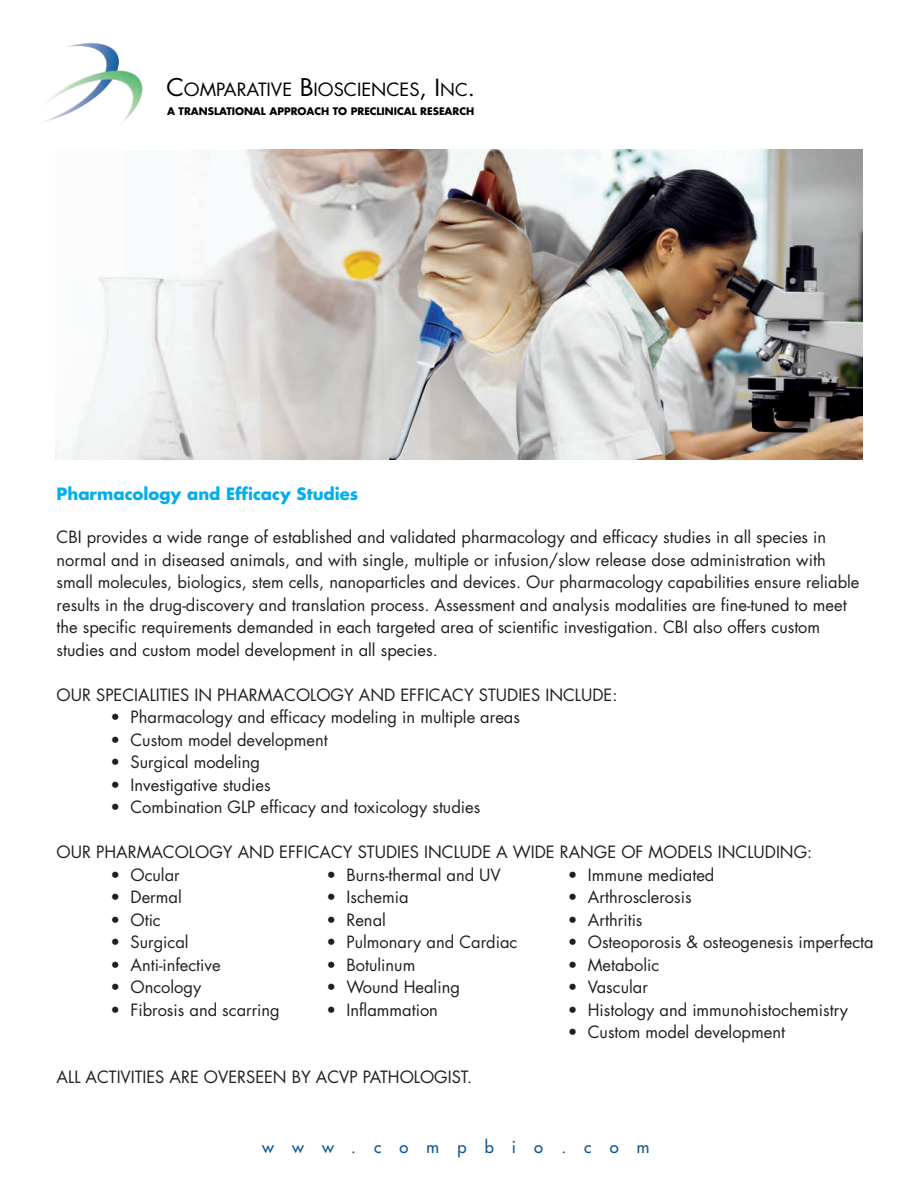
<style>
.page{position:relative;width:918px;height:1188px;background:#fff}
.page>*{position:absolute;margin:0;border:0;box-sizing:border-box;transform-origin:0 0}
.t1{font:17.85px "Futura";color:#000}
.t2{font:16.5px/22.5px "Futura";color:#231f20}
.t3{font:700 16.5px "Futura";color:#00aeef}
.t4{font:16.5px "Futura";letter-spacing:1.1em;color:#0c5896}
.t5{font:700 10.2px "Futura";color:#000}
.s1{font-size:23.7px}
.s2{font-size:23.1px}
.s3{font-size:17.25px}
</style>
<div class="page">
<img style="left:44px;top:43px;width:99px;height:81px">
<img style="left:55px;top:150px;width:808px;height:309px">
<p class="t1" style="left:166px;top:81px;width:310px"><span class="s1">C</span>OMPARATIVE <span class="s1">B</span>IOSCIENCES<span class="s1">,</span> <span class="s2">I</span><span class="s3">NC</span><span class="s2">.</span></p>
<p class="t5" style="left:167px;top:106px;width:309px">A TRANSLATIONAL APPROACH TO PRECLINICAL RESEARCH</p>
<p class="t3" style="left:57px;top:486px;width:303px">Pharmacology and Efficacy Studies</p>
<p class="t2" style="left:57px;top:527px;width:804px">CBI provides a wide range of established and validated pharmacology and efficacy studies in all species in normal and in diseased animals, and with single, multiple or infusion/slow release dose administration with small molecules, biologics, stem cells, nanoparticles and devices. Our pharmacology capabilities ensure reliable results in the drug-discovery and translation process. Assessment and analysis modalities are fine-tuned to meet the specific requirements demanded in each targeted area of scientific investigation. CBI also offers custom studies and custom model development in all species.</p>
<p class="t2" style="left:57px;top:685px;width:562px">OUR SPECIALITIES IN PHARMACOLOGY AND EFFICACY STUDIES INCLUDE:</p>
<p class="t2" style="left:111px;top:707px;width:411px">• Pharmacology and efficacy modeling in multiple areas</p>
<p class="t2" style="left:111px;top:730px;width:219px">• Custom model development</p>
<p class="t2" style="left:111px;top:752px;width:151px">• Surgical modeling</p>
<p class="t2" style="left:111px;top:775px;width:162px">• Investigative studies</p>
<p class="t2" style="left:111px;top:797px;width:371px">• Combination GLP efficacy and toxicology studies</p>
<p class="t2" style="left:57px;top:842px;width:757px">OUR PHARMACOLOGY AND EFFICACY STUDIES INCLUDE A WIDE RANGE OF MODELS INCLUDING:</p>
<p class="t2" style="left:111px;top:865px;width:71px">• Ocular</p>
<p class="t2" style="left:327px;top:865px;width:176px">• Burns-thermal and UV</p>
<p class="t2" style="left:568px;top:865px;width:148px">• Immune mediated</p>
<p class="t2" style="left:111px;top:887px;width:73px">• Dermal</p>
<p class="t2" style="left:327px;top:887px;width:83px">• Ischemia</p>
<p class="t2" style="left:568px;top:887px;width:125px">• Arthrosclerosis</p>
<p class="t2" style="left:111px;top:910px;width:52px">• Otic</p>
<p class="t2" style="left:327px;top:910px;width:61px">• Renal</p>
<p class="t2" style="left:568px;top:910px;width:76px">• Arthritis</p>
<p class="t2" style="left:111px;top:932px;width:80px">• Surgical</p>
<p class="t2" style="left:327px;top:932px;width:192px">• Pulmonary and Cardiac</p>
<p class="t2" style="left:568px;top:932px;width:307px">• Osteoporosis &amp; osteogenesis imperfecta</p>
<p class="t2" style="left:111px;top:955px;width:112px">• Anti-infective</p>
<p class="t2" style="left:327px;top:955px;width:90px">• Botulinum</p>
<p class="t2" style="left:568px;top:955px;width:93px">• Metabolic</p>
<p class="t2" style="left:111px;top:977px;width:92px">• Oncology</p>
<p class="t2" style="left:327px;top:977px;width:135px">• Wound Healing</p>
<p class="t2" style="left:568px;top:977px;width:81px">• Vascular</p>
<p class="t2" style="left:111px;top:1000px;width:171px">• Fibrosis and scarring</p>
<p class="t2" style="left:327px;top:1000px;width:113px">• Inflammation</p>
<p class="t2" style="left:568px;top:1000px;width:282px">• Histology and immunohistochemistry</p>
<p class="t2" style="left:568px;top:1022px;width:219px">• Custom model development</p>
<p class="t2" style="left:57px;top:1067px;width:417px">ALL ACTIVITIES ARE OVERSEEN BY ACVP PATHOLOGIST.</p>
<p class="t4" style="left:262px;top:1139px;width:389px">www.compbio.com</p>
</div>
